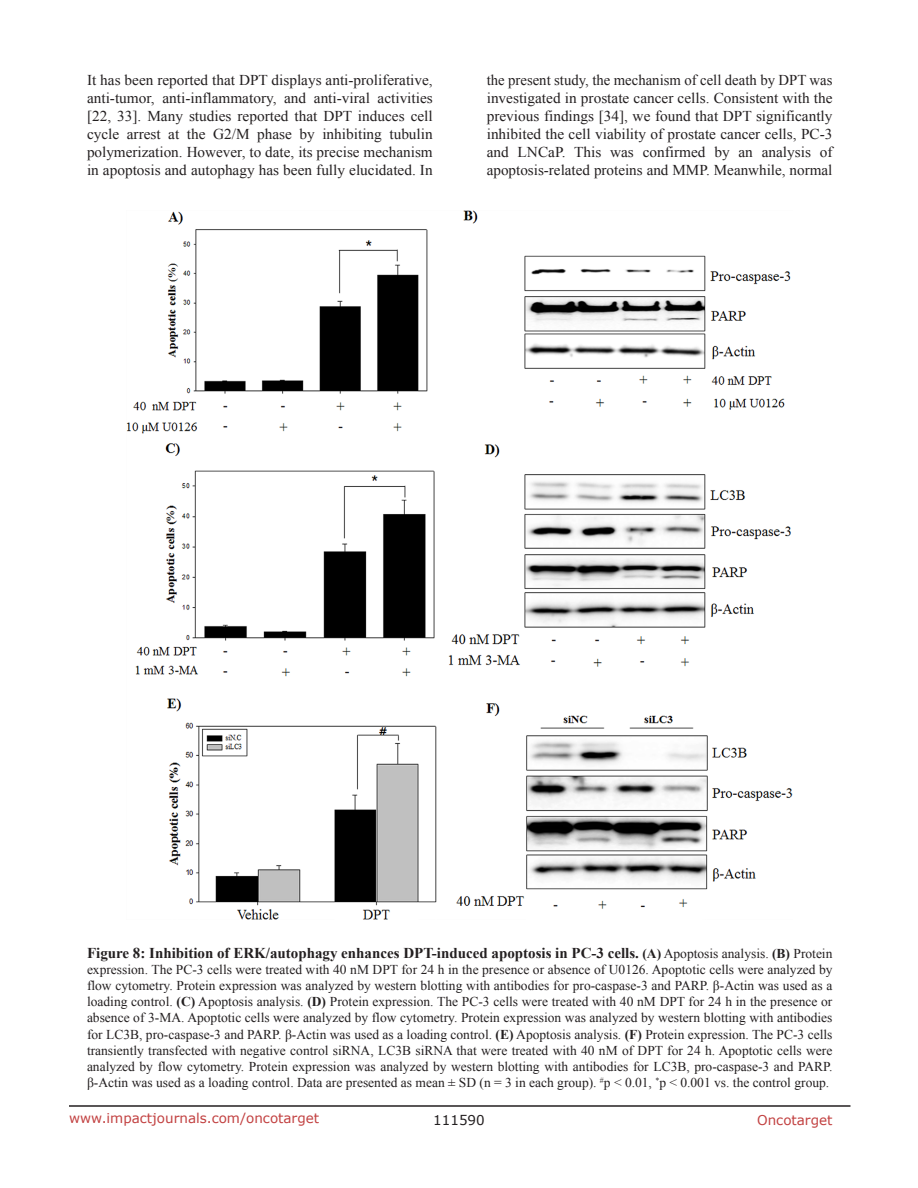
<style>
.page{position:relative;width:918px;height:1188px;background:#fff}
.page>*{position:absolute;margin:0;border:0;box-sizing:border-box;transform-origin:0 0}
.BodyText{font:15px/18px "Times New Roman";color:#231f20;text-align:justify}
.figuretext{font:700 15px "Times New Roman";color:#231f20}
.figuretext-2{font:13.5px/16.2px "Times New Roman";color:#231f20;text-align:justify}
.t1{font:13.5px "Verdana";color:#c24141}
.t2{font:13.5px "Verdana";color:#231f20}
.s1{font-size:13.5px}
.s2{font-weight:400;font-size:13.5px}
.s3{font-weight:700}
</style>
<div class="page">
<hr style="left:69px;top:1105px;width:781px;height:2px;background:#231f20">
<img style="left:127px;top:210px;width:666px;height:710px">
<p class="BodyText" style="left:87px;top:71px;width:347px">It has been reported that DPT displays anti-proliferative, anti-tumor, anti-inflammatory, and anti-viral activities [22, 33]. Many studies reported that DPT induces cell cycle arrest at the G2/M phase by inhibiting tubulin polymerization. However, to date, its precise mechanism in apoptosis and autophagy has been fully elucidated. In</p>
<p class="BodyText" style="left:487px;top:71px;width:347px">the present study, the mechanism of cell death by DPT was investigated in prostate cancer cells. Consistent with the previous findings [34], we found that DPT significantly inhibited the cell viability of prostate cancer cells, PC-3 and LNCaP. This was confirmed by an analysis of apoptosis-related proteins and MMP. Meanwhile, normal</p>
<p class="figuretext" style="left:87px;top:942px;width:747px">Figure 8: Inhibition of ERK/autophagy enhances DPT-induced apoptosis in PC-3 cells. <span class="s1">(A)</span> <span class="s2">Apoptosis analysis.</span> <span class="s1">(B)</span> <span class="s2">Protein</span></p>
<p class="figuretext-2" style="left:87px;top:961px;width:747px">expression. The PC-3 cells were treated with 40 nM DPT for 24 h in the presence or absence of U0126. Apoptotic cells were analyzed by flow cytometry. Protein expression was analyzed by western blotting with antibodies for pro-caspase-3 and PARP. β-Actin was used as a loading control. <span class="s3">(C)</span> Apoptosis analysis. <span class="s3">(D)</span> Protein expression. The PC-3 cells were treated with 40 nM DPT for 24 h in the presence or absence of 3-MA. Apoptotic cells were analyzed by flow cytometry. Protein expression was analyzed by western blotting with antibodies for LC3B, pro-caspase-3 and PARP. β-Actin was used as a loading control. <span class="s3">(E)</span> Apoptosis analysis. <span class="s3">(F)</span> Protein expression. The PC-3 cells transiently transfected with negative control siRNA, LC3B siRNA that were treated with 40 nM of DPT for 24 h. Apoptotic cells were analyzed by flow cytometry. Protein expression was analyzed by western blotting with antibodies for LC3B, pro-caspase-3 and PARP. β-Actin was used as a loading control. Data are presented as mean ± SD (n = 3 in each group). <sup>#</sup>p &lt; 0.01, <sup>*</sup>p &lt; 0.001 vs. the control group.</p>
<p class="t1" style="left:69px;top:1109px;width:252px">www.impactjournals.com/oncotarget</p>
<p class="t2" style="left:433px;top:1111px;width:53px">111590</p>
<p class="t1" style="left:757px;top:1111px;width:77px">Oncotarget</p>
</div>
